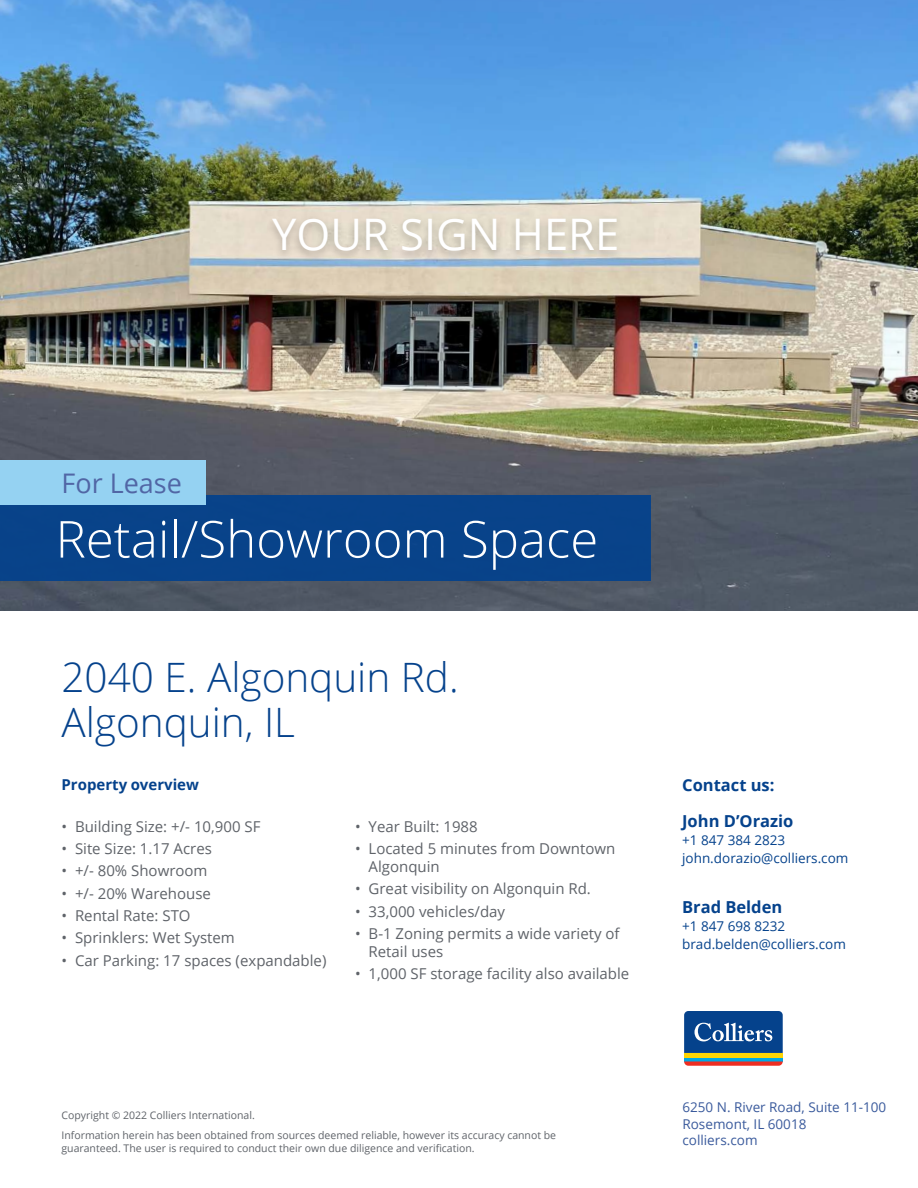
<style>
.page{position:relative;width:918px;height:1188px;background:#fff}
.page>*{position:absolute;margin:0;border:0;box-sizing:border-box;transform-origin:0 0}
.t1{font:300 51px "Open Sans";color:#fff}
.Contact_Info{font:43.5px "Open Sans";color:#fff}
.t2{font:300 40.5px/45px "Open Sans";color:#05428c}
.t3{font:27px "Open Sans";color:#5166a5}
.t4{font:700 16.5px "Open Sans";color:#05428c}
.t5{font:15px/18px "Open Sans";color:#5f6369}
.t6{font:700 15px "Open Sans";color:#05428c}
.t7{font:13.5px/18px "Open Sans";color:#05428c}
.t8{font:13.5px "Open Sans";color:#3a5a9c}
.t9{font:10.5px/12.6px "Open Sans";color:#5f6369}
</style>
<div class="page">
<img style="left:0;top:0;width:918px;height:611px">
<div style="left:266px;top:215px;width:358px;height:47px;background:#231f20;opacity:.3"></div>
<div style="left:0;top:495px;width:651px;height:86px;background:#05428c"></div>
<div style="left:0;top:460px;width:206px;height:45px;background:#95d2f2"></div>
<svg style="left:684px;top:1057px;width:99px;height:4px"></svg>
<hr style="left:684px;top:1053px;width:99px;height:4px;background:#fed503">
<svg style="left:684px;top:1061px;width:99px;height:5px"></svg>
<svg style="left:684px;top:1011px;width:99px;height:42px;background:#215799"></svg>
<p class="Contact_Info" style="left:272px;top:204px;width:349px">YOUR SIGN HERE</p>
<p class="t3" style="left:62px;top:465px;width:122px">For Lease</p>
<p class="t1" style="left:56px;top:504px;width:544px">Retail/Showroom Space</p>
<p class="t2" style="left:62px;top:654px;width:399px">2040 E. Algonquin Rd.<br>Algonquin, IL</p>
<p class="t6" style="left:62px;top:774px;width:139px">Property overview</p>
<p class="t5" style="left:62px;top:817px;width:200px">• Building Size: +/- 10,900 SF</p>
<p class="t5" style="left:62px;top:839px;width:152px">• Site Size: 1.17 Acres</p>
<p class="t5" style="left:62px;top:862px;width:148px">• +/- 80% Showroom</p>
<p class="t5" style="left:62px;top:884px;width:151px">• +/- 20% Warehouse</p>
<p class="t5" style="left:62px;top:906px;width:131px">• Rental Rate: STO</p>
<p class="t5" style="left:62px;top:929px;width:175px">• Sprinklers: Wet System</p>
<p class="t5" style="left:62px;top:951px;width:267px">• Car Parking: 17 spaces (expandable)</p>
<p class="t5" style="left:355px;top:817px;width:124px">• Year Built: 1988</p>
<p class="t5" style="left:369px;top:839px;width:248px;text-indent:-14px">• Located 5 minutes from Downtown<br>Algonquin</p>
<p class="t5" style="left:355px;top:880px;width:237px">• Great visibility on Algonquin Rd.</p>
<p class="t5" style="left:355px;top:902px;width:152px">• 33,000 vehicles/day</p>
<p class="t5" style="left:369px;top:924px;width:253px;text-indent:-14px">• B-1 Zoning permits a wide variety of<br>Retail uses</p>
<p class="t5" style="left:355px;top:965px;width:276px">• 1,000 SF storage facility also available</p>
<p class="t9" style="left:62px;top:1109px;width:195px">Copyright © 2022 Colliers International.</p>
<p class="t9" style="left:62px;top:1129px;width:496px">Information herein has been obtained from sources deemed reliable, however its accuracy cannot be guaranteed. The user is required to conduct their own due diligence and verification.</p>
<p class="t4" style="left:682px;top:774px;width:94px">Contact us:</p>
<p class="t4" style="left:682px;top:810px;width:113px">John D’Orazio</p>
<p class="t7" style="left:682px;top:831px;width:168px">+1 847 384 2823 john.dorazio@colliers.com</p>
<p class="t4" style="left:682px;top:895px;width:102px">Brad Belden</p>
<p class="t7" style="left:682px;top:916px;width:165px">+1 847 698 8232 brad.belden@colliers.com</p>
<p class="t8" style="left:682px;top:1098px;width:205px">6250 N. River Road, Suite 11-100</p>
<p class="t8" style="left:682px;top:1115px;width:125px">Rosemont, IL 60018</p>
<p class="t8" style="left:682px;top:1131px;width:77px">colliers.com</p>
</div>
